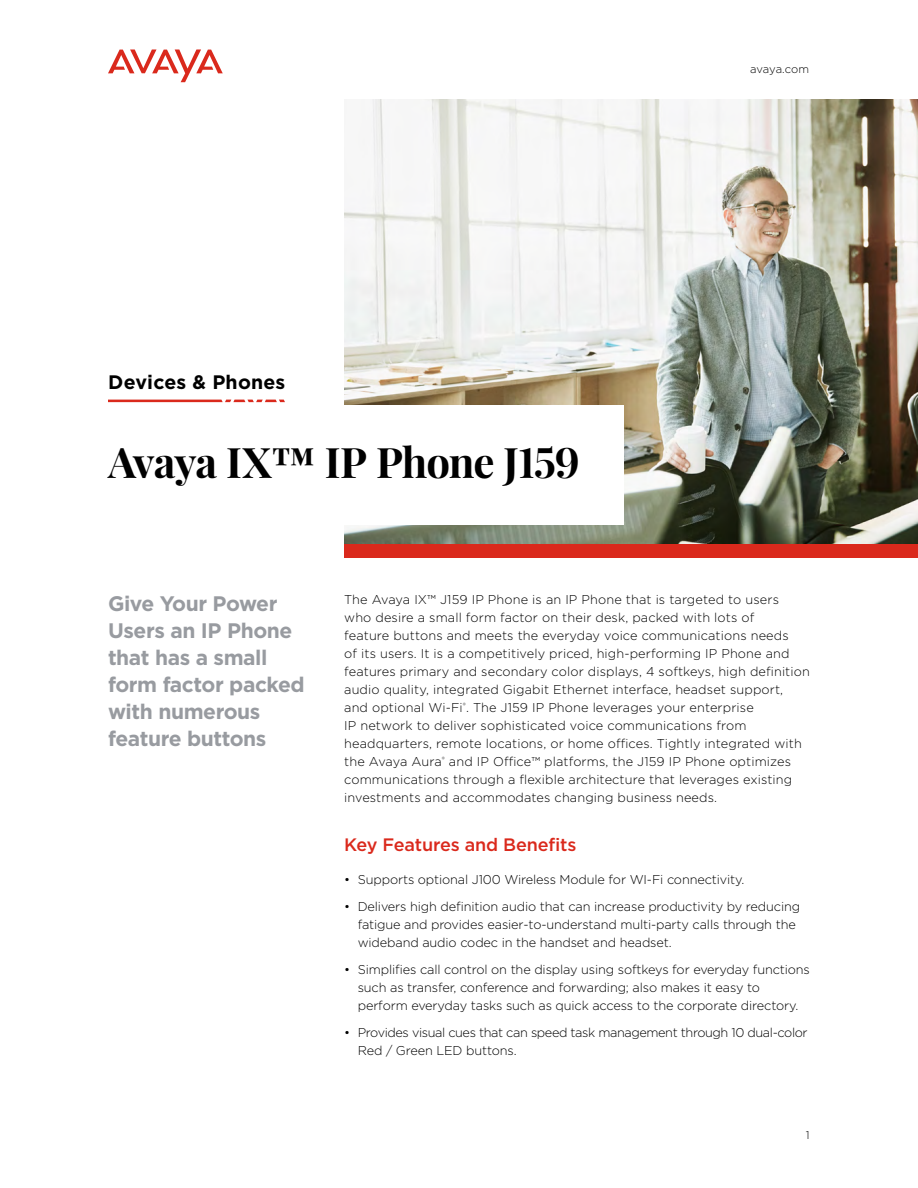
<style>
.page{position:relative;width:918px;height:1188px;background:#fff}
.page>*{position:absolute;margin:0;border:0;box-sizing:border-box;transform-origin:0 0}
.t1{font:700 42px "Playfair Display";letter-spacing:-.025em;color:#000}
.t2{font:700 21px/27px "Gotham";letter-spacing:-.02em;color:#989ba0}
.t3{font:700 19.5px "Gotham";letter-spacing:.01em;color:#000}
.t4{font:500 18px "Gotham";letter-spacing:-.01em;color:#da291c}
.t5{font:300 12.75px/18px "Gotham";letter-spacing:-.005em;color:#000}
.t6{font:300 12.75px/18px "Gotham";letter-spacing:-.03em;color:#000}
.t7{font:300 11.25px "Gotham";letter-spacing:-.01em;color:#000}
</style>
<div class="page">
<svg style="left:108px;top:49px;width:115px;height:33px"></svg>
<img style="left:344px;top:99px;width:574px;height:445px">
<div style="left:0;top:405px;width:623px;height:120px;background:#fff"></div>
<svg style="left:108px;top:400px;width:177px;height:2px"></svg>
<div style="left:344px;top:545px;width:574px;height:13px;background:#da291c"></div>
<h3 class="t3" style="left:108px;top:369px;width:179px">Devices &amp; Phones</h3>
<h1 class="t1" style="left:108px;top:429px;width:474px">Avaya IX™ IP Phone J159</h1>
<p class="t7" style="left:750px;top:62px;width:60px">avaya.com</p>
<h2 class="t2" style="left:108px;top:590px;width:198px">Give Your Power<br>Users an IP Phone that has a small form factor packed with numerous feature buttons</h2>
<p class="t5" style="left:344px;top:590px;width:467px">The Avaya IX™ J159 IP Phone is an IP Phone that is targeted to users<br>who desire a small form factor on their desk, packed with lots of<br>feature buttons and meets the everyday voice communications needs<br>of its users. It is a competitively priced, high-performing IP Phone and features primary and secondary color displays, 4 softkeys, high definition audio quality, integrated Gigabit Ethernet interface, headset support, and optional Wi-Fi<sup>®</sup>. The J159 IP Phone leverages your enterprise<br>IP network to deliver sophisticated voice communications from headquarters, remote locations, or home offices. Tightly integrated with the Avaya Aura<sup>®</sup> and IP Office™ platforms, the J159 IP Phone optimizes communications through a flexible architecture that leverages existing investments and accommodates changing business needs.</p>
<h3 class="t4" style="left:344px;top:833px;width:234px">Key Features and Benefits</h3>
<p class="t5" style="left:344px;top:870px;width:402px">• Supports optional J100 Wireless Module for WI-Fi connectivity.</p>
<p class="t5" style="left:358px;top:897px;width:444px;text-indent:-14px">• Delivers high definition audio that can increase productivity by reducing fatigue and provides easier-to-understand multi-party calls through the wideband audio codec in the handset and headset.</p>
<p class="t5" style="left:358px;top:960px;width:454px;text-indent:-14px">• Simplifies call control on the display using softkeys for everyday functions such as transfer, conference and forwarding; also makes it easy to perform everyday tasks such as quick access to the corporate directory.</p>
<p class="t6" style="left:358px;top:1023px;width:451px;text-indent:-14px">• Provides visual cues that can speed task management through 10 dual-color<br>Red / Green LED buttons.</p>
<p class="t7" style="left:806px;top:1128px;width:5px">1</p>
</div>
